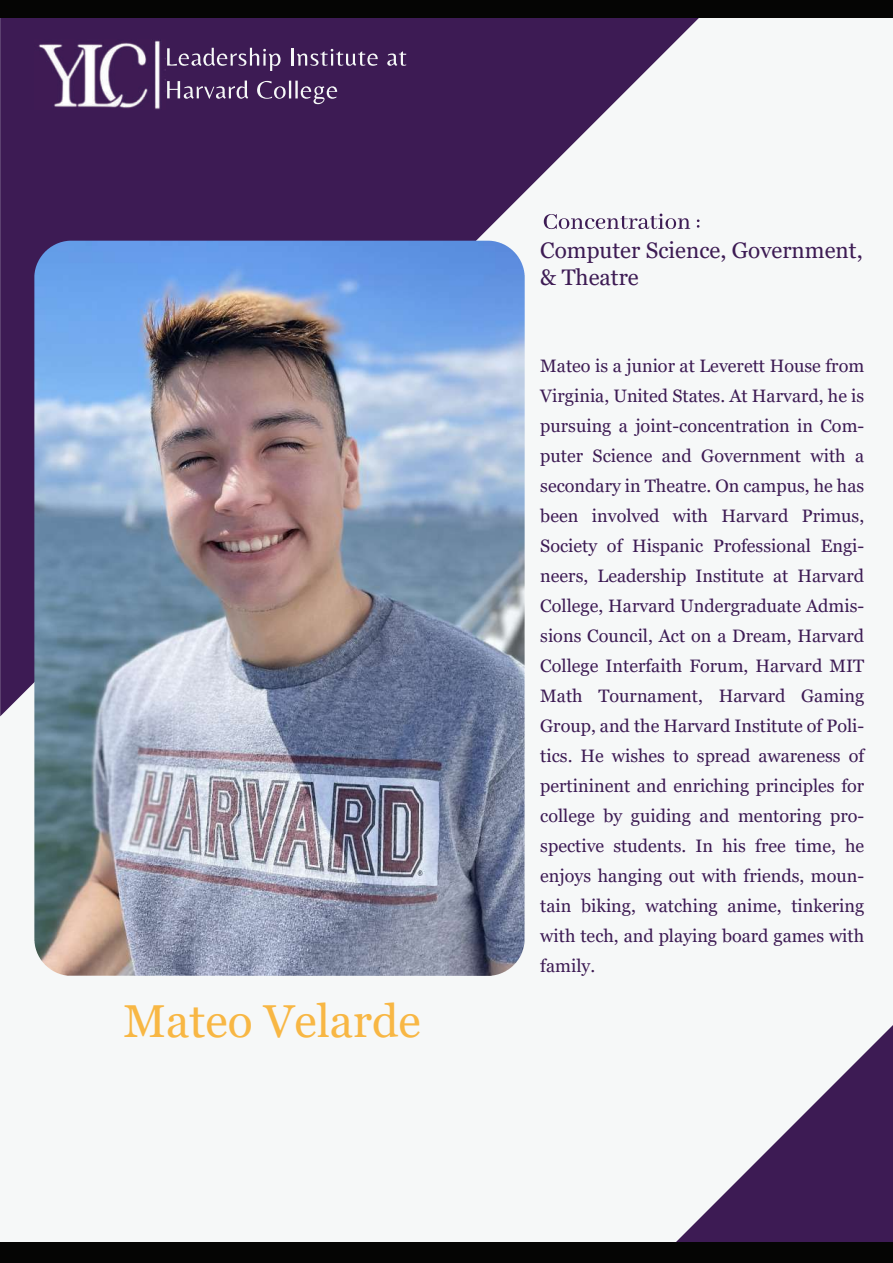
<style>
.page{position:relative;width:893px;height:1263px;background:#f6f8f8}
.page>*{position:absolute;margin:0;border:0;box-sizing:border-box;transform-origin:0 0}
.t1{font:46.2px "Georgia";color:#f8b744}
.t2{font:22.5px/27px "Georgia";color:#3d1b54}
.t3{font:18px/30px "Georgia";color:#3d1b54;text-align:justify}
</style>
<div class="page">
<svg style="left:0;top:17px;width:717px;height:699px;fill:#3d1b54"></svg>
<div style="left:0;top:0;width:893px;height:17px;background:#050504"></div>
<img style="left:34px;top:241px;width:491px;height:735px">
<svg style="left:544px;top:214px;width:146px;height:15px"></svg>
<svg style="left:697px;top:219px;width:3px;height:9px"></svg>
<svg style="left:676px;top:1025px;width:217px;height:217px"></svg>
<div style="left:0;top:1242px;width:893px;height:21px;background:#050504"></div>
<img style="left:34px;top:39px;width:131px;height:71px">
<svg style="left:167px;top:48px;width:114px;height:23px;background:#624775"></svg>
<hr style="left:291px;top:48px;width:3px;height:18px;background:#f6f8f8">
<svg style="left:297px;top:49px;width:81px;height:17px"></svg>
<svg style="left:387px;top:51px;width:19px;height:15px"></svg>
<svg style="left:167px;top:81px;width:81px;height:18px"></svg>
<svg style="left:257px;top:81px;width:34px;height:18px"></svg>
<hr style="left:295px;top:81px;width:3px;height:17px;background:#f6f8f8">
<svg style="left:301px;top:86px;width:36px;height:18px"></svg>
<h1 class="t1" style="left:124px;top:993px;width:299px">Mateo Velarde</h1>
<p class="t2" style="left:540px;top:237px;width:324px">Computer Science, Government, &amp; Theatre</p>
<p class="t3" style="left:540px;top:351px;width:326px">Mateo is a junior at Leverett House from Virginia, United States. At Harvard, he is pursuing a joint-concentration in Com&shy;puter Science and Government with a secondary in Theatre. On campus, he has been involved with Harvard Primus, Society of Hispanic Professional Engi&shy;neers, Leadership Institute at Harvard College, Harvard Undergraduate Admis&shy;sions Council, Act on a Dream, Harvard College Interfaith Forum, Harvard MIT Math Tournament, Harvard Gaming Group, and the Harvard Institute of Poli&shy;tics. He wishes to spread awareness of pertininent and enriching principles for college by guiding and mentoring pro&shy;spective students. In his free time, he enjoys hanging out with friends, moun&shy;tain biking, watching anime, tinkering with tech, and playing board games with family.</p>
</div>
